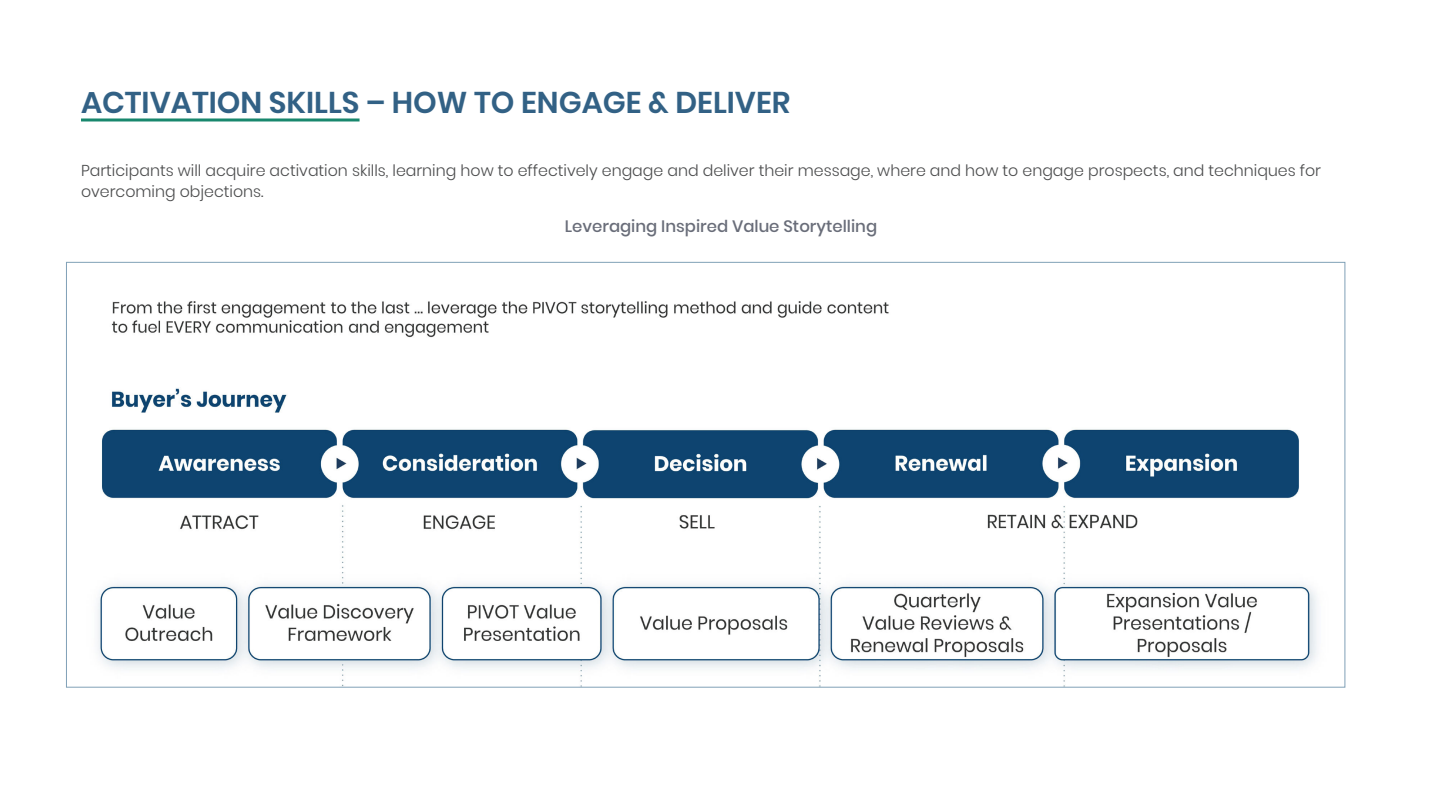
<style>
.page{position:relative;width:1440px;height:810px;background:#fff}
.page>*{position:absolute;margin:0;border:0;box-sizing:border-box;transform-origin:0 0}
.t1{font:600 30px "Poppins";color:#326185}
.t2{font:500 16.5px "Poppins";color:#696d79}
.t3{font:300 15.75px/21px "Poppins";color:#4b4c4d}
</style>
<div class="page">
<hr style="left:81px;top:118px;width:278px;height:3px;background:#18876d">
<img style="left:98px;top:301px;width:1219px;height:385px">
<h1 class="t1" style="left:81px;top:90px;width:711px">ACTIVATION SKILLS – HOW TO ENGAGE &amp; DELIVER</h1>
<p class="t3" style="left:81px;top:162px;width:1241px">Participants will acquire activation skills, learning how to effectively engage and deliver their message, where and how to engage prospects, and techniques for overcoming objections.</p>
<p class="t2" style="left:565px;top:219px;width:314px">Leveraging Inspired Value Storytelling</p>
</div>
